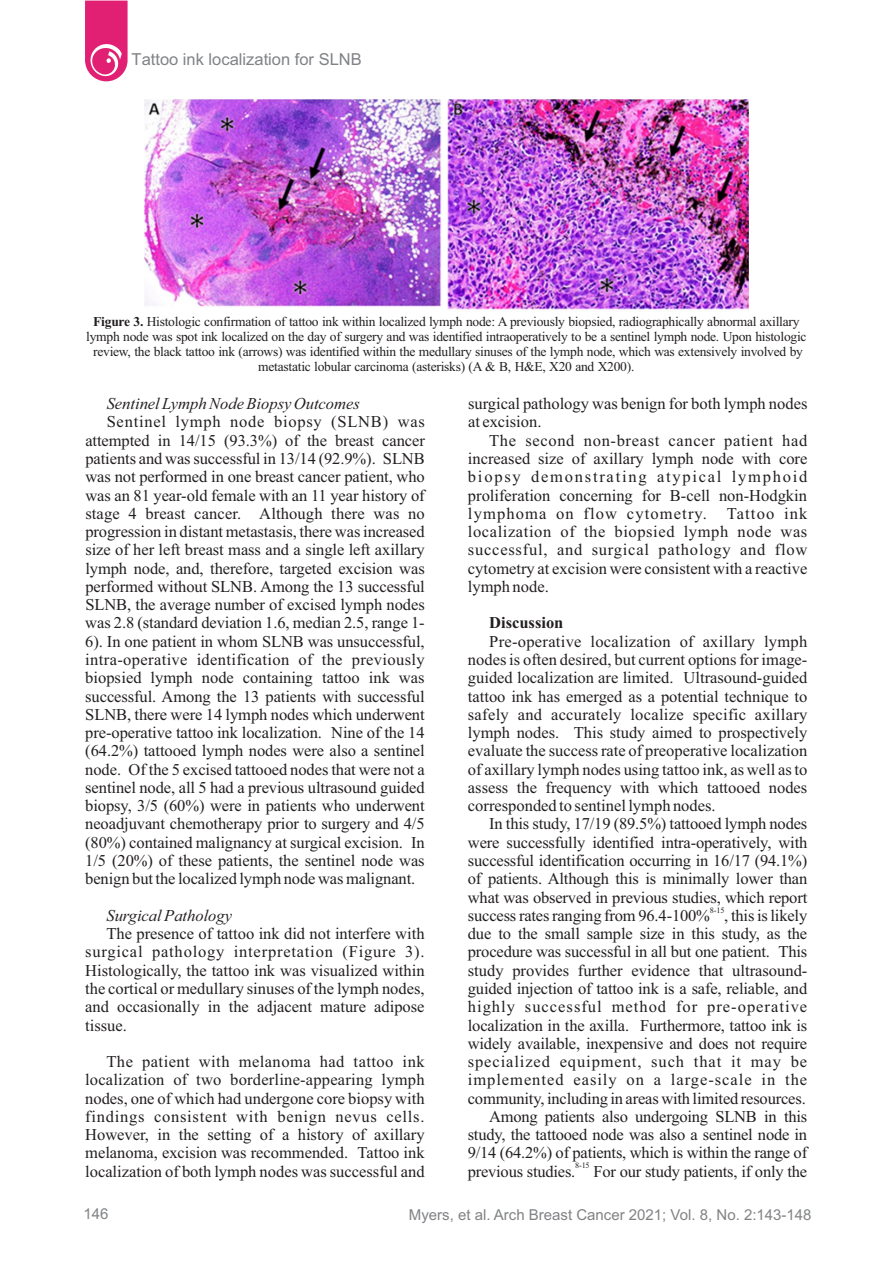
<style>
.page{position:relative;width:893px;height:1263px;background:#fff}
.page>*{position:absolute;margin:0;border:0;box-sizing:border-box;transform-origin:0 0}
.t1{font:16.5px/18.3px "Times New Roman";letter-spacing:-.01em;color:#231f20;text-align:justify}
.t2{font:italic 16.5px "Times New Roman";color:#231f20}
.t3{font:16.5px "Arial";color:#808285}
.t4{font:700 16.5px "Times New Roman";color:#231f20}
.t5{font:15px "Arial";color:#808285}
.t6{font:13.5px/15px "Times New Roman";letter-spacing:-.02em;color:#231f20;text-align:center}
.t7{font:8.25px "Times New Roman";color:#231f20}
.s1{font-weight:700}
</style>
<div class="page">
<svg style="left:85px;top:1px;width:43px;height:80px;background:#e54088"></svg>
<img style="left:144px;top:100px;width:604px;height:210px">
<p class="t3" style="left:132px;top:53px;width:232px">Tattoo ink localization for SLNB</p>
<p class="t6" style="left:86px;top:316px;width:722px"><span class="s1">Figure 3.</span> Histologic confirmation of tattoo ink within localized lymph node: A previously biopsied, radiographically abnormal axillary lymph node was spot ink localized on the day of surgery and was identified intraoperatively to be a sentinel lymph node. Upon histologic review, the black tattoo ink (arrows) was identified within the medullary sinuses of the lymph node, which was extensively involved by metastatic lobular carcinoma (asterisks) (A &amp; B, H&amp;E, X20 and X200).</p>
<p class="t2" style="left:107px;top:398px;width:255px">Sentinel Lymph Node Biopsy Outcomes</p>
<p class="t1" style="left:85px;top:414px;width:341px;text-indent:21px">Sentinel lymph node biopsy (SLNB) was attempted in 14/15 (93.3%) of the breast cancer patients and was successful in 13/14 (92.9%). SLNB was not performed in one breast cancer patient, who was an 81 year-old female with an 11 year history of stage 4 breast cancer. Although there was no progression in distant metastasis, there was increased size of her left breast mass and a single left axillary lymph node, and, therefore, targeted excision was performed without SLNB. Among the 13 successful SLNB, the average number of excised lymph nodes was 2.8 (standard deviation 1.6, median 2.5, range 1- 6). In one patient in whom SLNB was unsuccessful, intra-operative identification of the previously biopsied lymph node containing tattoo ink was successful. Among the 13 patients with successful SLNB, there were 14 lymph nodes which underwent pre-operative tattoo ink localization. Nine of the 14 (64.2%) tattooed lymph nodes were also a sentinel node. Of the 5 excised tattooed nodes that were not a sentinel node, all 5 had a previous ultrasound guided biopsy, 3/5 (60%) were in patients who underwent neoadjuvant chemotherapy prior to surgery and 4/5 (80%) contained malignancy at surgical excision. In 1/5 (20%) of these patients, the sentinel node was benign but the localized lymph node was malignant.</p>
<p class="t2" style="left:106px;top:909px;width:127px">Surgical Pathology</p>
<p class="t1" style="left:85px;top:926px;width:341px;text-indent:21px">The presence of tattoo ink did not interfere with surgical pathology interpretation (Figure 3).<br>Histologically, the tattoo ink was visualized within the cortical or medullary sinuses of the lymph nodes, and occasionally in the adjacent mature adipose tissue.</p>
<p class="t1" style="left:85px;top:1054px;width:341px;text-indent:21px">The patient with melanoma had tattoo ink localization of two borderline-appearing lymph nodes, one of which had undergone core biopsy with findings consistent with benign nevus cells.<br>However, in the setting of a history of axillary melanoma, excision was recommended. Tattoo ink localization of both lymph nodes was successful and</p>
<p class="t1" style="left:468px;top:396px;width:341px">surgical pathology was benign for both lymph nodes at excision.</p>
<p class="t1" style="left:468px;top:433px;width:341px;text-indent:21px">The second non-breast cancer patient had increased size of axillary lymph node with core biopsy demonstrating atypical lymphoid proliferation concerning for B-cell non-Hodgkin lymphoma on flow cytometry. Tattoo ink localization of the biopsied lymph node was successful, and surgical pathology and flow cytometry at excision were consistent with a reactive lymph node.</p>
<p class="t4" style="left:489px;top:617px;width:76px">Discussion</p>
<p class="t1" style="left:468px;top:634px;width:341px;text-indent:21px">Pre-operative localization of axillary lymph nodes is often desired, but current options for image&shy;guided localization are limited. Ultrasound-guided tattoo ink has emerged as a potential technique to safely and accurately localize specific axillary lymph nodes. This study aimed to prospectively evaluate the success rate of preoperative localization of axillary lymph nodes using tattoo ink, as well as to assess the frequency with which tattooed nodes corresponded to sentinel lymph nodes.</p>
<p class="t1" style="left:468px;top:816px;width:341px;text-indent:21px">In this study, 17/19 (89.5%) tattooed lymph nodes were successfully identified intra-operatively, with successful identification occurring in 16/17 (94.1%) of patients. Although this is minimally lower than what was observed in previous studies, which report</p>
<p class="t7" style="left:710px;top:907px;width:16px">8-15</p>
<p class="t1" style="left:468px;top:908px;width:341px;text-align:right">success rates ranging from 96.4-100% , this is likely due to the small sample size in this study, as the procedure was successful in all but one patient. This study provides further evidence that ultrasound&shy;guided injection of tattoo ink is a safe, reliable, and highly successful method for pre-operative localization in the axilla. Furthermore, tattoo ink is widely available, inexpensive and does not require specialized equipment, such that it may be implemented easily on a large-scale in the community, including in areas with limited resources.<br>Among patients also undergoing SLNB in this study, the tattooed node was also a sentinel node in 9/14 (64.2%) of patients, which is within the range of</p>
<p class="t7" style="left:575px;top:1163px;width:16px">8-15</p>
<p class="t1" style="left:468px;top:1164px;width:341px">previous studies. For our study patients, if only the</p>
<p class="t5" style="left:83px;top:1208px;width:27px">146</p>
<p class="t5" style="left:409px;top:1209px;width:404px">Myers, et al. Arch Breast Cancer 2021; Vol. 8, No. 2:143-148</p>
</div>
